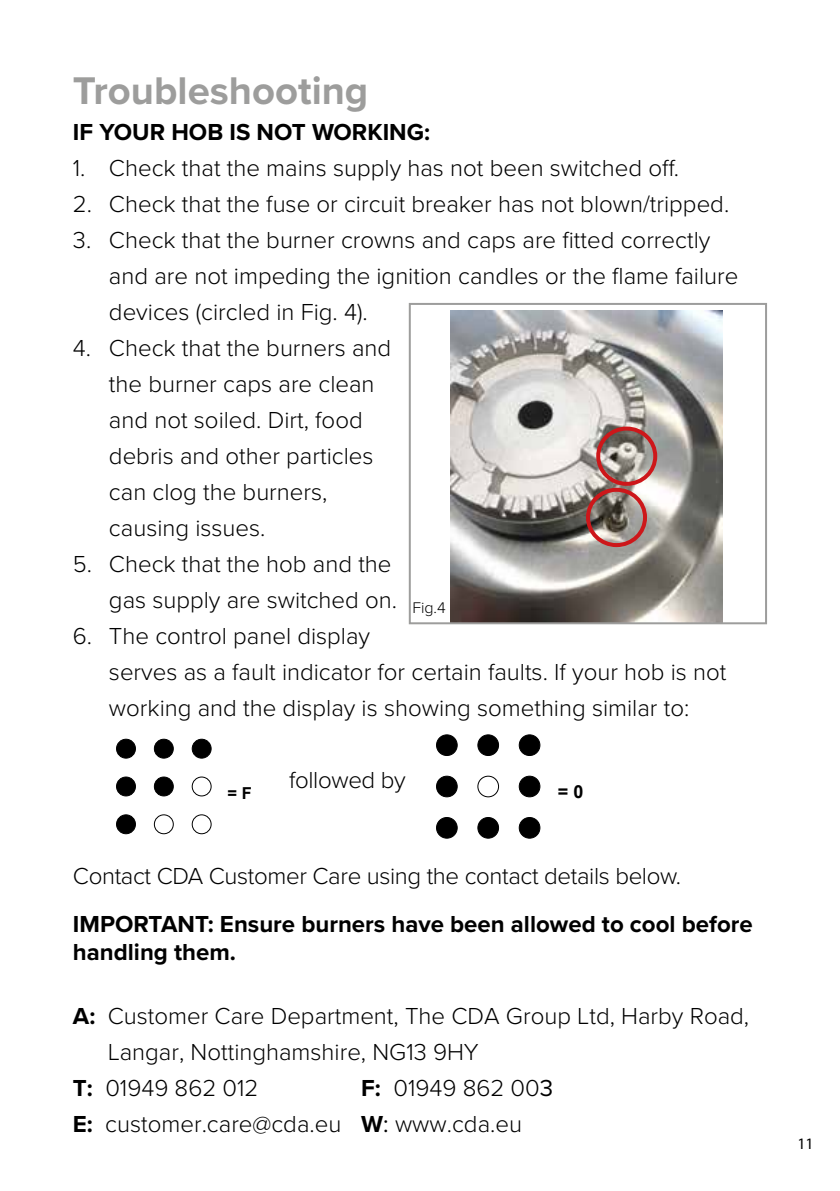
<style>
.page{position:relative;width:840px;height:1191px;background:#fff}
.page>*{position:absolute;margin:0;border:0;box-sizing:border-box;transform-origin:0 0}
.t1{font:700 40px "Proxima Nova";color:#9d9d9c}
.t2{font:300 24px/36px "Proxima Nova";color:#000}
.t3{font:700 24px/28px "Proxima Nova";color:#000}
.t4{font:700 18px "Arial";color:#000}
.t5{font:700 16.4px "Arial";color:#000}
.t6{font:300 16px "Proxima Nova";color:#000}
.t7{font:16px "Myriad Pro";color:#000}
.s1{font-weight:700}
.s2{font-weight:400}
</style>
<div class="page">
<img style="left:450px;top:310px;width:272px;height:311px">
<div style="left:408px;top:303px;width:358px;height:321px;border:2px solid #9d9d9c"></div>
<div style="left:585px;top:488px;width:61px;height:59px;border:4px solid #cd171a;border-radius:50%"></div>
<div style="left:596px;top:426px;width:61px;height:60px;border:4px solid #cd171a;border-radius:50%"></div>
<div style="left:477px;top:775px;width:21px;height:22px;border:1px solid #000;border-radius:50%"></div>
<div style="left:477px;top:735px;width:21px;height:20px;background:#000;border-radius:50%"></div>
<div style="left:477px;top:734px;width:21px;height:22px;border:1px solid #000;border-radius:50%"></div>
<div style="left:477px;top:817px;width:21px;height:21px;background:#000;border-radius:50%"></div>
<div style="left:477px;top:817px;width:21px;height:21px;border:1px solid #000;border-radius:50%"></div>
<div style="left:519px;top:776px;width:20px;height:21px;background:#000;border-radius:50%"></div>
<div style="left:518px;top:775px;width:22px;height:22px;border:1px solid #000;border-radius:50%"></div>
<div style="left:519px;top:735px;width:20px;height:20px;background:#000;border-radius:50%"></div>
<div style="left:518px;top:734px;width:22px;height:22px;border:1px solid #000;border-radius:50%"></div>
<div style="left:519px;top:817px;width:20px;height:21px;background:#000;border-radius:50%"></div>
<div style="left:518px;top:817px;width:22px;height:21px;border:1px solid #000;border-radius:50%"></div>
<div style="left:436px;top:776px;width:21px;height:21px;background:#000;border-radius:50%"></div>
<div style="left:436px;top:775px;width:21px;height:22px;border:1px solid #000;border-radius:50%"></div>
<div style="left:436px;top:735px;width:21px;height:20px;background:#000;border-radius:50%"></div>
<div style="left:436px;top:734px;width:21px;height:22px;border:1px solid #000;border-radius:50%"></div>
<div style="left:436px;top:817px;width:21px;height:21px;background:#000;border-radius:50%"></div>
<div style="left:436px;top:817px;width:21px;height:21px;border:1px solid #000;border-radius:50%"></div>
<div style="left:154px;top:739px;width:19px;height:19px;background:#000;border-radius:50%"></div>
<div style="left:154px;top:739px;width:19px;height:19px;border:1px solid #000;border-radius:50%"></div>
<svg style="left:153px;top:776px;width:59px;height:58px"></svg>
<div style="left:192px;top:739px;width:19px;height:19px;background:#000;border-radius:50%"></div>
<div style="left:192px;top:739px;width:19px;height:19px;border:1px solid #000;border-radius:50%"></div>
<div style="left:192px;top:814px;width:19px;height:20px;border:1px solid #000;border-radius:50%"></div>
<div style="left:116px;top:777px;width:19px;height:19px;background:#000;border-radius:50%"></div>
<div style="left:116px;top:776px;width:20px;height:20px;border:1px solid #000;border-radius:50%"></div>
<div style="left:116px;top:739px;width:19px;height:19px;background:#000;border-radius:50%"></div>
<div style="left:116px;top:739px;width:20px;height:19px;border:1px solid #000;border-radius:50%"></div>
<div style="left:116px;top:815px;width:19px;height:18px;background:#000;border-radius:50%"></div>
<div style="left:116px;top:814px;width:20px;height:20px;border:1px solid #000;border-radius:50%"></div>
<h1 class="t1" style="left:73px;top:66px;width:297px">Troubleshooting</h1>
<p class="t3" style="left:73px;top:118px;width:358px">IF YOUR HOB IS NOT WORKING:</p>
<p class="t2" style="left:73px;top:150px;width:607px">1. Check that the mains supply has not been switched off.</p>
<p class="t2" style="left:73px;top:186px;width:657px">2. Check that the fuse or circuit breaker has not blown/tripped.</p>
<p class="t2" style="left:109px;top:222px;width:630px;text-indent:-36px">3. Check that the burner crowns and caps are fitted correctly and are not impeding the ignition candles or the flame failure devices (circled in Fig. 4).</p>
<p class="t2" style="left:109px;top:330px;width:283px;text-indent:-36px">4. Check that the burners and the burner caps are clean and not soiled. Dirt, food debris and other particles can clog the burners, causing issues.</p>
<p class="t2" style="left:73px;top:546px;width:325px;text-align:right">5. Check that the hob and the gas supply are switched on.</p>
<p class="t2" style="left:109px;top:618px;width:618px;text-indent:-36px">6. The control panel display<br>serves as a fault indicator for certain faults. If your hob is not working and the display is showing something similar to:</p>
<p class="t6" style="left:412px;top:598px;width:35px">Fig.4</p>
<p class="t2" style="left:289px;top:762px;width:118px">followed by</p>
<p class="t5" style="left:227px;top:781px;width:26px">= F</p>
<p class="t4" style="left:557px;top:778px;width:27px">= 0</p>
<p class="t2" style="left:73px;top:858px;width:609px">Contact CDA Customer Care using the contact details below.</p>
<p class="t3" style="left:73px;top:910px;width:681px">IMPORTANT: Ensure burners have been allowed to cool before handling them.</p>
<p class="t2" style="left:73px;top:998px;width:677px"><span class="s1">A:</span> Customer Care Department, The CDA Group Ltd, Harby Road,</p>
<p class="t2" style="left:108px;top:1034px;width:372px">Langar, Nottinghamshire, NG13 9HY</p>
<p class="t2" style="left:73px;top:1070px;width:187px"><span class="s1">T:</span> 01949 862 012</p>
<p class="t2" style="left:73px;top:1070px;width:481px;text-indent:288px"><span class="s1">F:</span> 01949 862 00<span class="s2">3<br></span><span class="s1">E:</span> customer.care@cda.eu <span class="s1">W</span><span class="s2">:</span> www.cda.eu</p>
<p class="t7" style="left:797px;top:1133px;width:18px">11</p>
</div>
